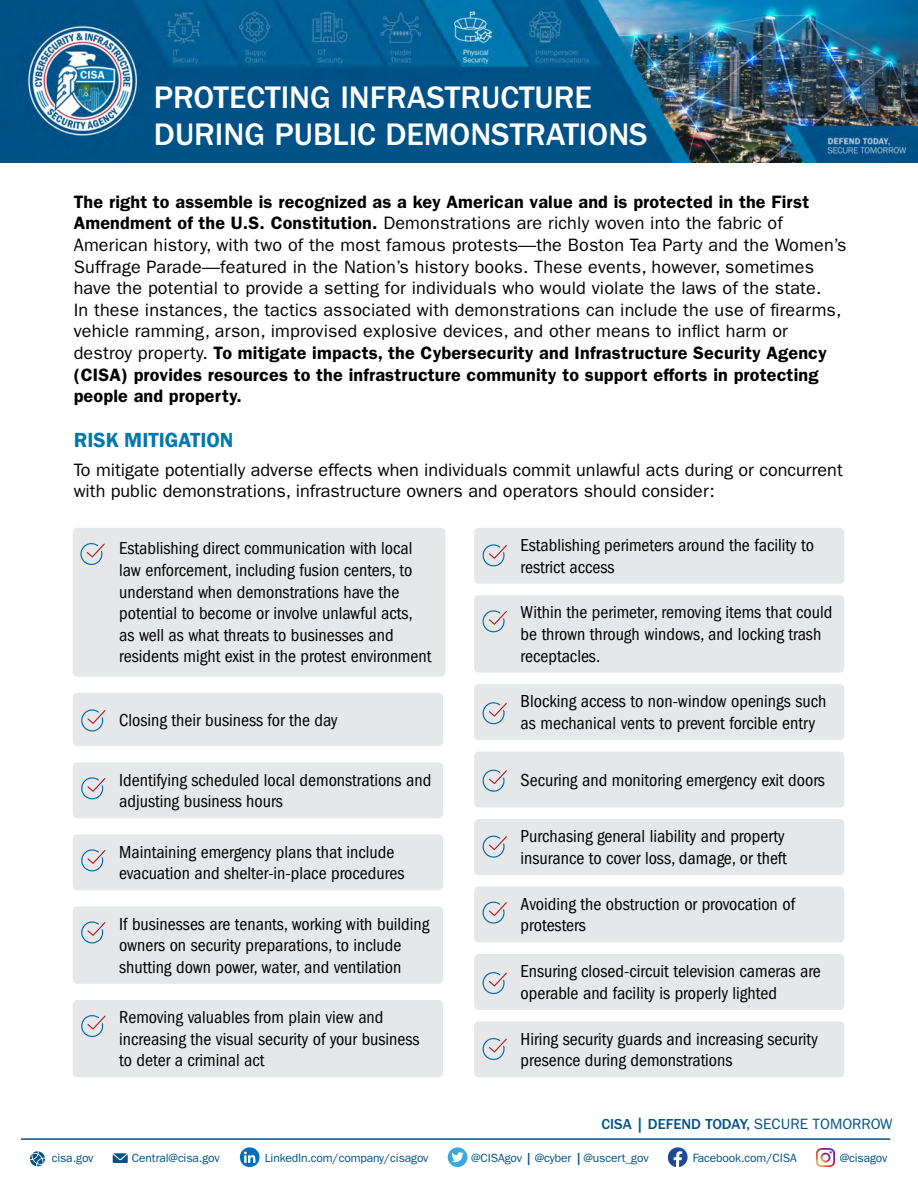
<style>
.page{position:relative;width:918px;height:1188px;background:#fff}
.page>*{position:absolute;margin:0;border:0;box-sizing:border-box;transform-origin:0 0}
.t1{font:500 32.25px/37.5px "ITC Franklin Gothic Std";color:#fff}
.t2{font:600 21px "Franklin Gothic";color:#0078ae}
.t3{font:condensed 18px/21.6px "ITC Franklin Gothic Std";color:#000}
.t4{font:18px/21.6px "ITC Franklin Gothic Std";letter-spacing:.01em;color:#000}
.t5{font:500 15px "ITC Franklin Gothic Std";color:#005288}
.t6{font:12px "ITC Franklin Gothic Std";letter-spacing:-.01em;color:#005288}
.s1{font-weight:600}
.s2{font-weight:400}
.s3{font-weight:500}
</style>
<div class="page">
<img style="left:0;top:0;width:918px;height:163px">
<div style="left:73px;top:528px;width:373px;height:149px;background:#e6e7e8;border-radius:4px"></div>
<div style="left:73px;top:693px;width:370px;height:53px;background:#e6e7e8;border-radius:4px"></div>
<div style="left:73px;top:762px;width:370px;height:56px;background:#e6e7e8;border-radius:4px"></div>
<div style="left:73px;top:834px;width:370px;height:56px;background:#e6e7e8;border-radius:4px"></div>
<div style="left:73px;top:906px;width:370px;height:78px;background:#e6e7e8;border-radius:4px"></div>
<div style="left:73px;top:1000px;width:370px;height:77px;background:#e6e7e8;border-radius:4px"></div>
<div style="left:474px;top:528px;width:370px;height:56px;background:#e6e7e8;border-radius:4px"></div>
<div style="left:474px;top:595px;width:370px;height:78px;background:#e6e7e8;border-radius:4px"></div>
<div style="left:474px;top:684px;width:370px;height:56px;background:#e6e7e8;border-radius:4px"></div>
<div style="left:474px;top:752px;width:370px;height:56px;background:#e6e7e8;border-radius:4px"></div>
<div style="left:474px;top:819px;width:370px;height:56px;background:#e6e7e8;border-radius:4px"></div>
<div style="left:474px;top:886px;width:370px;height:56px;background:#e6e7e8;border-radius:4px"></div>
<div style="left:474px;top:954px;width:370px;height:56px;background:#e6e7e8;border-radius:4px"></div>
<div style="left:474px;top:1021px;width:370px;height:56px;background:#e6e7e8;border-radius:4px"></div>
<svg style="left:80px;top:543px;width:25px;height:22px"></svg>
<svg style="left:81px;top:709px;width:25px;height:23px"></svg>
<svg style="left:81px;top:777px;width:25px;height:23px"></svg>
<svg style="left:81px;top:849px;width:25px;height:23px"></svg>
<svg style="left:81px;top:921px;width:25px;height:23px"></svg>
<svg style="left:482px;top:1038px;width:25px;height:22px"></svg>
<svg style="left:482px;top:544px;width:25px;height:23px"></svg>
<svg style="left:482px;top:702px;width:25px;height:23px"></svg>
<svg style="left:482px;top:770px;width:25px;height:22px"></svg>
<svg style="left:482px;top:836px;width:25px;height:22px"></svg>
<svg style="left:81px;top:1015px;width:25px;height:23px"></svg>
<svg style="left:482px;top:902px;width:25px;height:22px"></svg>
<svg style="left:482px;top:972px;width:25px;height:22px"></svg>
<svg style="left:482px;top:610px;width:25px;height:23px"></svg>
<svg style="left:448px;top:1147px;width:19px;height:20px"></svg>
<svg style="left:451px;top:1152px;width:13px;height:10px"></svg>
<svg style="left:668px;top:1147px;width:20px;height:20px"></svg>
<svg style="left:240px;top:1147px;width:20px;height:20px"></svg>
<svg style="left:113px;top:1153px;width:15px;height:10px"></svg>
<svg style="left:30px;top:1151px;width:15px;height:15px"></svg>
<hr style="left:21px;top:1138px;width:869px;height:2px;background:#005288">
<img style="left:816px;top:1149px;width:19px;height:18px">
<h1 class="t1" style="left:154px;top:79px;width:495px">PROTECTING INFRASTRUCTURE<br>DURING PUBLIC DEMONSTRATIONS</h1>
<p class="t4" style="left:74px;top:191px;width:774px"><span class="s1">The right to assemble is recognized as a key American value and is protected in the First Amendment of the U.S. Constitution.</span> Demonstrations are richly woven into the fabric of American history, with two of the most famous protests—the Boston Tea Party and the Women’s Suffrage Parade—featured in the Nation’s history books. These events, however, sometimes have the potential to provide a setting for individuals who would violate the laws of the state.<br>In these instances, the tactics associated with demonstrations can include the use of firearms, vehicle ramming, arson, improvised explosive devices, and other means to inflict harm or destroy property. <span class="s1">To mitigate impacts, the Cybersecurity and Infrastructure Security Agency (CISA) provides resources to the infrastructure community to support efforts in protecting people and property.</span></p>
<p class="t2" style="left:74px;top:427px;width:161px">RISK MITIGATION</p>
<p class="t4" style="left:74px;top:459px;width:771px">To mitigate potentially adverse effects when individuals commit unlawful acts during or concurrent with public demonstrations, infrastructure owners and operators should consider:</p>
<p class="t3" style="left:119px;top:538px;width:314px">Establishing direct communication with local law enforcement, including fusion centers, to understand when demonstrations have the potential to become or involve unlawful acts, as well as what threats to businesses and residents might exist in the protest environment</p>
<p class="t3" style="left:119px;top:709px;width:220px">Closing their business for the day</p>
<p class="t3" style="left:119px;top:769px;width:314px">Identifying scheduled local demonstrations and adjusting business hours</p>
<p class="t3" style="left:119px;top:841px;width:287px">Maintaining emergency plans that include evacuation and shelter-in-place procedures</p>
<p class="t3" style="left:119px;top:913px;width:312px">If businesses are tenants, working with building owners on security preparations, to include shutting down power, water, and ventilation</p>
<p class="t3" style="left:119px;top:1007px;width:302px">Removing valuables from plain view and increasing the visual security of your business to deter a criminal act</p>
<p class="t3" style="left:521px;top:535px;width:295px">Establishing perimeters around the facility to restrict access</p>
<p class="t3" style="left:521px;top:602px;width:313px">Within the perimeter, removing items that could be thrown through windows, and locking trash receptacles.</p>
<p class="t3" style="left:521px;top:691px;width:307px">Blocking access to non-window openings such as mechanical vents to prevent forcible entry</p>
<p class="t3" style="left:521px;top:769px;width:306px">Securing and monitoring emergency exit doors</p>
<p class="t3" style="left:521px;top:826px;width:268px">Purchasing general liability and property insurance to cover loss, damage, or theft</p>
<p class="t3" style="left:521px;top:893px;width:276px">Avoiding the obstruction or provocation of protesters</p>
<p class="t3" style="left:521px;top:961px;width:302px">Ensuring closed-circuit television cameras are operable and facility is properly lighted</p>
<p class="t3" style="left:521px;top:1028px;width:299px">Hiring security guards and increasing security presence during demonstrations</p>
<p class="t5" style="left:601px;top:1116px;width:292px">CISA | DEFEND TODAY, <span class="s2">SECURE TOMORROW</span></p>
<p class="t6" style="left:52px;top:1151px;width:43px">cisa.gov</p>
<p class="t6" style="left:132px;top:1151px;width:89px">Central@cisa.gov</p>
<p class="t6" style="left:265px;top:1151px;width:165px">LinkedIn.com/company/cisagov</p>
<p class="t6" style="left:471px;top:1151px;width:179px">@CISAgov <span class="s3">|</span> @cyber <span class="s3">|</span>@uscert_gov</p>
<p class="t6" style="left:693px;top:1151px;width:106px">Facebook.com/CISA</p>
<p class="t6" style="left:840px;top:1151px;width:49px">@cisagov</p>
</div>
